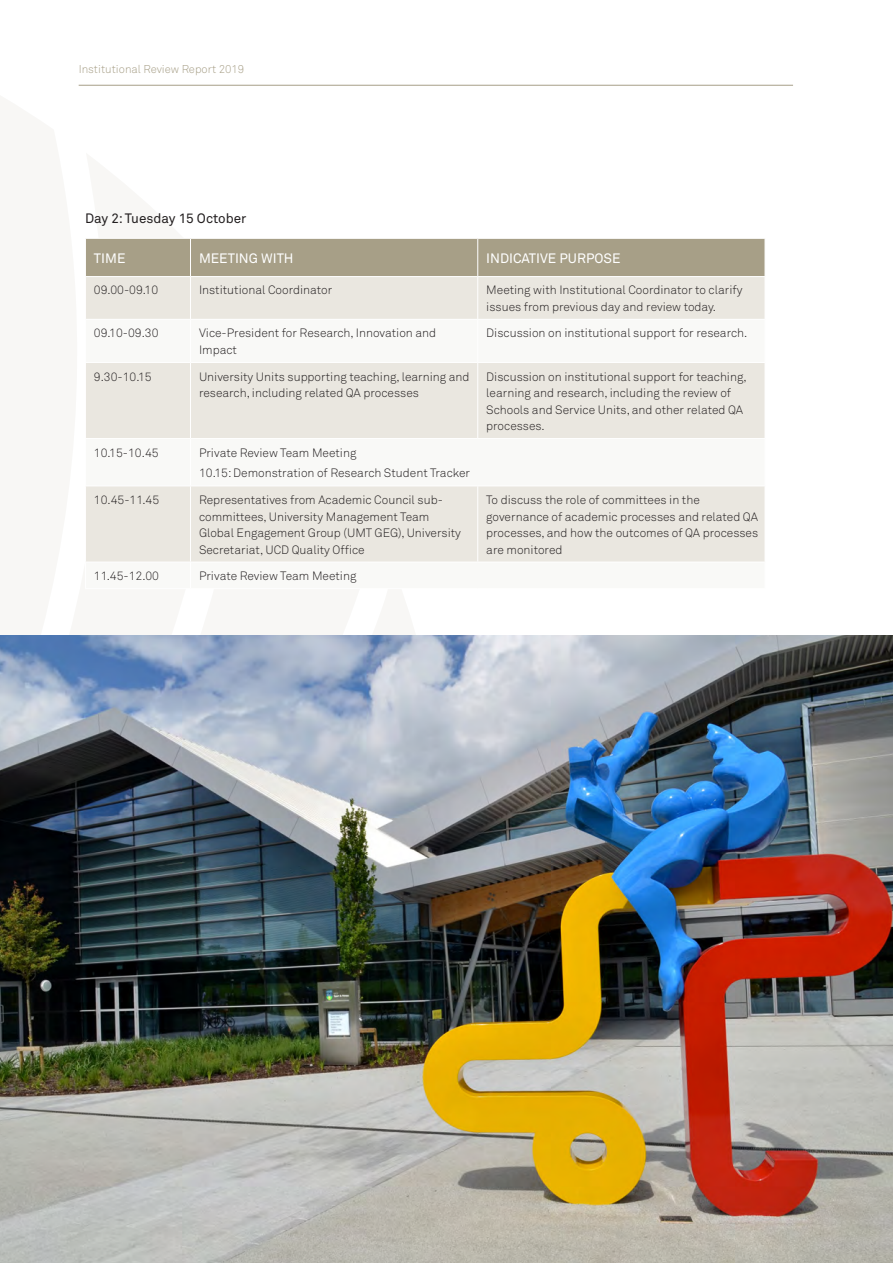
<style>
.page{position:relative;width:893px;height:1263px;background:#fff}
.page>*{position:absolute;margin:0;border:0;box-sizing:border-box;transform-origin:0 0}
.table-header{font:13.5px "Akkurat";color:#fff}
.Body{font:13.5px "Akkurat";color:#231f20}
.table_text{font:300 12px/16.5px "Akkurat";color:#231f20}
.t1{font:300 11.25px "Akkurat";color:#a79f87}
</style>
<div class="page">
<hr style="left:79px;top:85px;width:714px;height:1px;background:#a79f87">
<div style="left:86px;top:239px;width:679px;height:37px;background:#a79f87"></div>
<div style="left:86px;top:277px;width:679px;height:42px;background:#eae7e0"></div>
<svg style="left:86px;top:363px;width:679px;height:199px;fill:#eae7e0"></svg>
<hr style="left:190px;top:277px;width:1px;height:42px;background:#fff">
<hr style="left:477px;top:277px;width:1px;height:42px;background:#fff">
<hr style="left:190px;top:363px;width:1px;height:75px;background:#fff">
<hr style="left:477px;top:363px;width:1px;height:75px;background:#fff">
<hr style="left:85px;top:438px;width:105px;height:1px;background:#fff">
<hr style="left:190px;top:438px;width:288px;height:1px;background:#fff">
<hr style="left:190px;top:439px;width:1px;height:47px;background:#fff">
<hr style="left:478px;top:438px;width:287px;height:1px;background:#fff">
<hr style="left:85px;top:486px;width:105px;height:1px;background:#fff">
<hr style="left:190px;top:486px;width:288px;height:1px;background:#fff">
<hr style="left:190px;top:486px;width:1px;height:76px;background:#fff">
<hr style="left:478px;top:486px;width:287px;height:1px;background:#fff">
<hr style="left:477px;top:486px;width:1px;height:76px;background:#fff">
<hr style="left:190px;top:239px;width:1px;height:37px;background:#fff">
<hr style="left:477px;top:239px;width:1px;height:37px;background:#fff">
<img style="left:0;top:636px;width:893px;height:627px">
<p class="t1" style="left:79px;top:62px;width:167px">Institutional Review Report 2019</p>
<p class="Body" style="left:85px;top:210px;width:163px">Day 2: Tuesday 15 October</p>
<p class="table-header" style="left:94px;top:250px;width:33px">TIME</p>
<p class="table-header" style="left:199px;top:250px;width:96px">MEETING WITH</p>
<p class="table-header" style="left:486px;top:250px;width:136px">INDICATIVE PURPOSE</p>
<p class="table_text" style="left:94px;top:282px;width:66px">09.00-09.10</p>
<p class="table_text" style="left:199px;top:282px;width:135px">Institutional Coordinator</p>
<p class="table_text" style="left:486px;top:282px;width:258px">Meeting with Institutional Coordinator to clarify issues from previous day and review today.</p>
<p class="table_text" style="left:94px;top:325px;width:66px">09.10-09.30</p>
<p class="table_text" style="left:199px;top:325px;width:239px">Vice-President for Research, Innovation and<br>Impact</p>
<p class="table_text" style="left:486px;top:325px;width:262px">Discussion on institutional support for research.</p>
<p class="table_text" style="left:94px;top:368px;width:59px">9.30-10.15</p>
<p class="table_text" style="left:199px;top:368px;width:272px">University Units supporting teaching, learning and research, including related QA processes</p>
<p class="table_text" style="left:486px;top:368px;width:262px">Discussion on institutional support for teaching, learning and research, including the review of Schools and Service Units, and other related QA processes.</p>
<p class="table_text" style="left:94px;top:444px;width:66px">10.15-10.45</p>
<p class="table_text" style="left:199px;top:444px;width:159px">Private Review Team Meeting</p>
<p class="table_text" style="left:199px;top:465px;width:273px">10.15: Demonstration of Research Student Tracker</p>
<p class="table_text" style="left:94px;top:491px;width:67px">10.45-11.45</p>
<p class="table_text" style="left:199px;top:491px;width:263px">Representatives from Academic Council sub&shy;committees, University Management Team Global Engagement Group (UMT GEG), University Secretariat, UCD Quality Office</p>
<p class="table_text" style="left:486px;top:491px;width:273px">To discuss the role of committees in the governance of academic processes and related QA processes, and how the outcomes of QA processes are monitored</p>
<p class="table_text" style="left:94px;top:567px;width:67px">11.45-12.00</p>
<p class="table_text" style="left:199px;top:567px;width:159px">Private Review Team Meeting</p>
</div>
